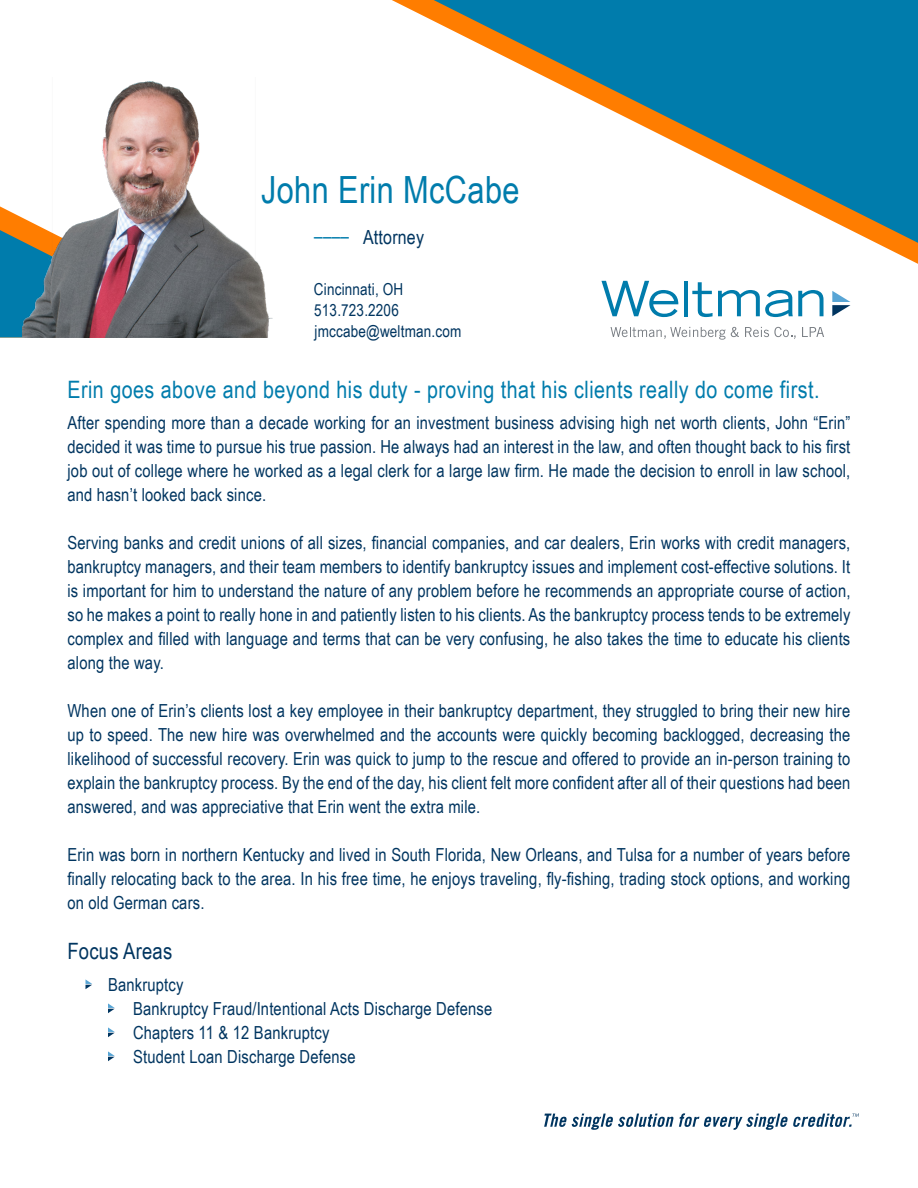
<style>
.page{position:relative;width:918px;height:1188px;background:#fff}
.page>*{position:absolute;margin:0;border:0;box-sizing:border-box;transform-origin:0 0}
.t1{font:37.5px "Arial Narrow";letter-spacing:.01em;color:#007cac}
.t2{font:24px "Arial Narrow";letter-spacing:.02em;color:#007cac}
.t3{font:22.5px "Arial Narrow";letter-spacing:.01em;color:#003560}
.t4{font:19.5px "Arial Narrow";letter-spacing:.01em;color:#003560}
.t5{font:18px/24px "Arial Narrow";letter-spacing:.01em;color:#003560;text-align:justify}
.t6{font:16.5px "Arial Narrow";letter-spacing:.01em;color:#003560}
.s1{font-family:"Myriad Pro";font-size:24.3px;color:#007cac}
</style>
<div class="page">
<svg style="left:392px;top:0;width:526px;height:264px"></svg>
<svg style="left:434px;top:0;width:484px;height:243px"></svg>
<svg style="left:0;top:206px;width:23px;height:131px;background:#3a8290"></svg>
<img style="left:23px;top:81px;width:250px;height:256px">
<svg style="left:86px;top:980px;width:6px;height:9px"></svg>
<svg style="left:108px;top:1003px;width:7px;height:10px"></svg>
<svg style="left:108px;top:1027px;width:7px;height:10px"></svg>
<svg style="left:108px;top:1051px;width:7px;height:10px"></svg>
<svg style="left:601px;top:281px;width:78px;height:36px"></svg>
<hr style="left:684px;top:281px;width:4px;height:35px;background:#007cac">
<svg style="left:692px;top:282px;width:132px;height:35px"></svg>
<svg style="left:611px;top:327px;width:128px;height:13px"></svg>
<svg style="left:745px;top:327px;width:51px;height:12px"></svg>
<svg style="left:802px;top:327px;width:22px;height:10px"></svg>
<svg style="left:832px;top:291px;width:18px;height:25px"></svg>
<svg style="left:544px;top:1113px;width:315px;height:17px"></svg>
<p class="t1" style="left:261px;top:162px;width:260px">John Erin McCabe</p>
<p class="t4" style="left:314px;top:223px;width:112px"><span class="s1">––––</span> Attorney</p>
<p class="t6" style="left:314px;top:277px;width:91px">Cincinnati, OH</p>
<p class="t6" style="left:314px;top:298px;width:86px">513.723.2206</p>
<p class="t6" style="left:315px;top:319px;width:148px">jmccabe@weltman.com</p>
<p class="t2" style="left:68px;top:372px;width:753px">Erin goes above and beyond his duty - proving that his clients really do come first.</p>
<p class="t5" style="left:68px;top:410px;width:784px">After spending more than a decade working for an investment business advising high net worth clients, John “Erin” decided it was time to pursue his true passion. He always had an interest in the law, and often thought back to his first job out of college where he worked as a legal clerk for a large law firm. He made the decision to enroll in law school, and hasn’t looked back since.</p>
<p class="t5" style="left:68px;top:530px;width:785px">Serving banks and credit unions of all sizes, financial companies, and car dealers, Erin works with credit managers, bankruptcy managers, and their team members to identify bankruptcy issues and implement cost-effective solutions. It is important for him to understand the nature of any problem before he recommends an appropriate course of action, so he makes a point to really hone in and patiently listen to his clients. As the bankruptcy process tends to be extremely complex and filled with language and terms that can be very confusing, he also takes the time to educate his clients along the way.</p>
<p class="t5" style="left:68px;top:698px;width:784px">When one of Erin’s clients lost a key employee in their bankruptcy department, they struggled to bring their new hire up to speed. The new hire was overwhelmed and the accounts were quickly becoming backlogged, decreasing the likelihood of successful recovery. Erin was quick to jump to the rescue and offered to provide an in-person training to explain the bankruptcy process. By the end of the day, his client felt more confident after all of their questions had been answered, and was appreciative that Erin went the extra mile.</p>
<p class="t5" style="left:68px;top:842px;width:784px">Erin was born in northern Kentucky and lived in South Florida, New Orleans, and Tulsa for a number of years before finally relocating back to the area. In his free time, he enjoys traveling, fly-fishing, trading stock options, and working on old German cars.</p>
<p class="t3" style="left:68px;top:935px;width:106px">Focus Areas</p>
<p class="t5" style="left:108px;top:972px;width:77px">Bankruptcy</p>
<p class="t5" style="left:133px;top:996px;width:361px">Bankruptcy Fraud/Intentional Acts Discharge Defense</p>
<p class="t5" style="left:133px;top:1020px;width:198px">Chapters 11 &amp; 12 Bankruptcy</p>
<p class="t5" style="left:133px;top:1044px;width:224px">Student Loan Discharge Defense</p>
</div>
